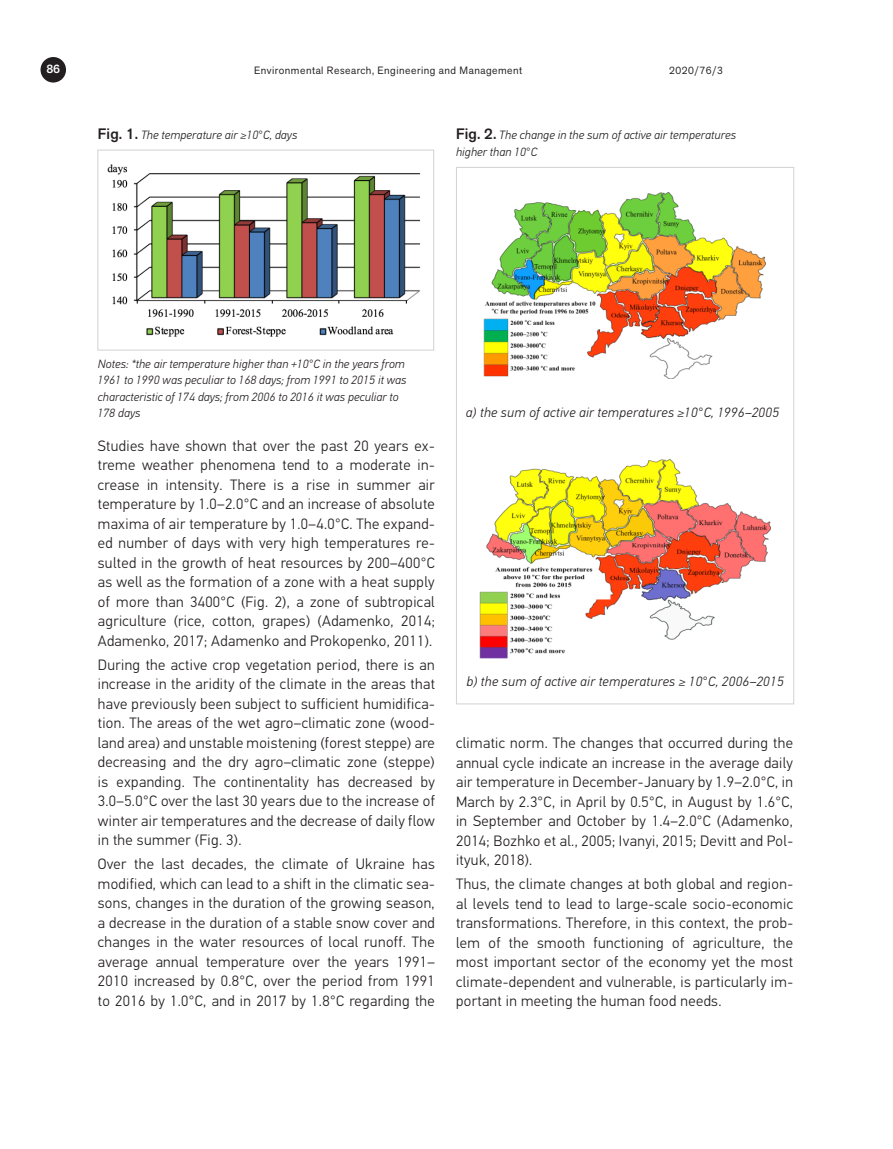
<style>
.page{position:relative;width:893px;height:1149px;background:#fff}
.page>*{position:absolute;margin:0;border:0;box-sizing:border-box;transform-origin:0 0}
.tekstas_EREM{font:300 15px/19.5px "PF Din Text Pro";letter-spacing:.025em;color:#231f20;text-align:justify}
.tekstas_EREM-2{font:italic 300 13.5px "PF Din Text Pro";letter-spacing:.025em;color:#231f20}
.Pav_pavadin{font:italic 300 12px/16.5px "PF Din Text Pro";letter-spacing:.01em;color:#231f20}
.t1{font:500 12px "Akzid Grtsk Next";color:#fff}
.t2{font:10.5px "Akzid Grtsk Next";letter-spacing:.05em;color:#231f20}
.s1{font-family:"Akzid Grtsk Next";font-weight:500;font-style:normal;font-size:15px}
.s2{font-style:normal}
.s3{color:#222}
</style>
<div class="page">
<div style="left:41px;top:57px;width:25px;height:25px;background:#231f20;border-radius:50%"></div>
<img style="left:107px;top:164px;width:314px;height:173px">
<div style="left:97px;top:150px;width:337px;height:200px;border:1px solid #d1d2d4"></div>
<img style="left:483px;top:193px;width:283px;height:185px">
<img style="left:479px;top:459px;width:292px;height:199px">
<p class="t1" style="left:46px;top:61px;width:15px">86</p>
<p class="t2" style="left:254px;top:63px;width:270px">Environmental Research, Engineering and Management</p>
<p class="t2" style="left:669px;top:63px;width:55px">2020/76/3</p>
<p class="Pav_pavadin" style="left:98px;top:127px;width:201px"><span class="s1">Fig. 1.</span> The temperature air ≥10°C, days</p>
<p class="Pav_pavadin" style="left:456px;top:127px;width:281px"><span class="s1">Fig. 2.</span> The change in the sum of active air temperatures higher than 10<span class="s2">°</span>C</p>
<p class="Pav_pavadin" style="left:98px;top:355px;width:310px">Notes: *the air temperature higher than +10°C in the years from 1961 to 1990 was peculiar to 168 days; from 1991 to 2015 it was characteristic of 174 days; from 2006 to 2016 it was peculiar to 178 days</p>
<p class="tekstas_EREM" style="left:98px;top:436px;width:338px">Studies have shown that over the past 20 years ex&shy;treme weather phenomena tend to a moderate in&shy;crease in intensity. There is a rise in summer air temperature by 1.0–2.0°C and an increase of absolute maxima of air temperature by 1.0–4.0°C. The expand&shy;ed number of days with very high temperatures re&shy;sulted in the growth of heat resources by 200–400°C as well as the formation of a zone with a heat supply of more than 3400°C (Fig. 2), a zone of subtropical agriculture (rice, cotton, grapes) (Adamenko, 2014; Adamenko, 2017; Adamenko and Prokopenko, 2011).</p>
<p class="tekstas_EREM" style="left:98px;top:654px;width:339px">During the active crop vegetation period, there is an increase in the aridity of the climate in the areas that have previously been subject to sufficient humidifica&shy;tion. The areas of the wet agro–climatic zone (w<span class="s3">ood&shy;land area</span>) and unstable moistening (forest steppe) are decreasing and the dry agro–climatic zone (steppe) is expanding. The continentality has decreased by 3.0–5.0°C over the last 30 years due to the increase of winter air temperatures and the decrease of daily flow in the summer (Fig. 3).</p>
<p class="tekstas_EREM" style="left:98px;top:854px;width:339px">Over the last decades, the climate of Ukraine has modified, which can lead to a shift in the climatic sea&shy;sons, changes in the duration of the growing season, a decrease in the duration of a stable snow cover and changes in the water resources of local runoff. The average annual temperature over the years 1991– 2010 increased by 0.8°C, over the period from 1991 to 2016 by 1.0°C, and in 2017 by 1.8°C regarding the</p>
<p class="tekstas_EREM-2" style="left:466px;top:405px;width:315px">а) the sum of active air temperatures ≥10<span class="s2">°</span>С, 1996–2005</p>
<p class="tekstas_EREM-2" style="left:467px;top:673px;width:318px">b) the sum of active air temperatures ≥ 10<span class="s2">°</span>С, 2006–2015</p>
<p class="tekstas_EREM" style="left:456px;top:733px;width:339px">climatic norm. The changes that occurred during the annual cycle indicate an increase in the average daily air temperature in December-January by 1.9–2.0°C, in March by 2.3°C, in April by 0.5°C, in August by 1.6°C, in September and October by 1.4–2.0°С (Adamenko, 2014; Bozhko et al., 2005; Ivanyi, 2015; Devitt and Pol&shy;ityuk, 2018).</p>
<p class="tekstas_EREM" style="left:456px;top:874px;width:338px">Thus, the climate changes at both global and region&shy;al levels tend to lead to large-scale socio-economic transformations. Therefore, in this context, the prob&shy;lem of the smooth functioning of agriculture, the most important sector of the economy yet the most climate-dependent and vulnerable, is particularly im&shy;portant in meeting the human food needs.</p>
</div>
